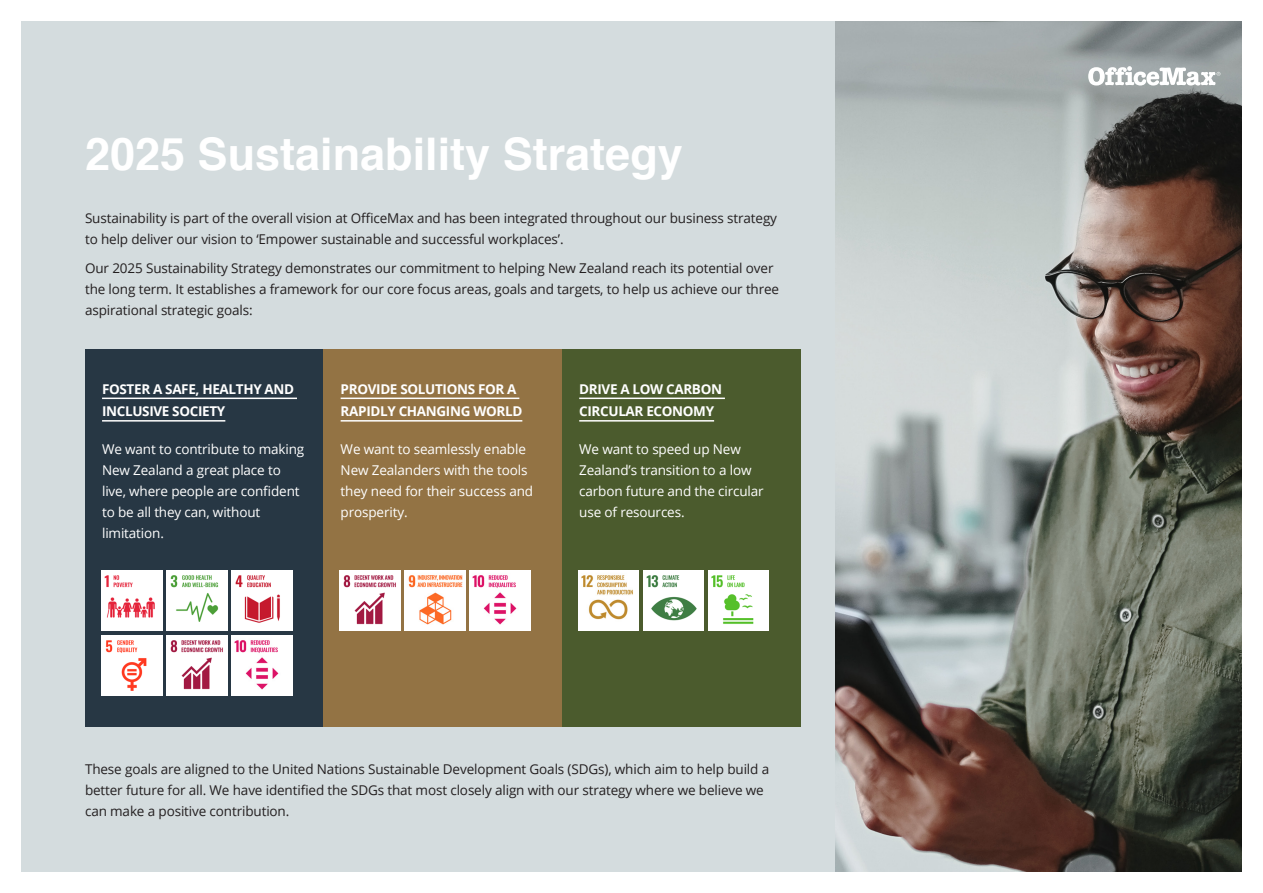
<style>
.page{position:relative;width:1263px;height:893px;background:#fff}
.page>*{position:absolute;margin:0;border:0;box-sizing:border-box;transform-origin:0 0}
.M_-_H3{font:700 45px "Helvetica";color:#fff}
.B1_-_Reg_-_Black_-_9{font:13.5px/21px "Open Sans";letter-spacing:-.01em;color:#231f20}
.B1_-_Reg_-_White_-_9{font:13.5px/21px "Open Sans";letter-spacing:-.01em;color:#fff}
.H3_-_Underline_-_9{font:700 13.5px/22.5px "Open Sans";letter-spacing:-.025em;color:#fff}
</style>
<div class="page">
<div style="left:21px;top:21px;width:815px;height:851px;background:#d4dcde"></div>
<img style="left:836px;top:21px;width:406px;height:851px">
<div style="left:85px;top:349px;width:239px;height:378px;background:#273744"></div>
<div style="left:324px;top:349px;width:238px;height:378px;background:#937344"></div>
<div style="left:562px;top:349px;width:239px;height:378px;background:#4b5b2d"></div>
<hr style="left:102px;top:398px;width:195px;height:1px;background:#fff">
<hr style="left:102px;top:420px;width:123px;height:2px;background:#fff">
<hr style="left:341px;top:398px;width:178px;height:1px;background:#fff">
<hr style="left:341px;top:420px;width:181px;height:2px;background:#fff">
<hr style="left:579px;top:398px;width:146px;height:1px;background:#fff">
<hr style="left:579px;top:420px;width:135px;height:2px;background:#fff">
<img style="left:102px;top:570px;width:60px;height:61px">
<img style="left:166px;top:570px;width:61px;height:61px">
<img style="left:231px;top:570px;width:61px;height:61px">
<img style="left:102px;top:635px;width:60px;height:61px">
<img style="left:166px;top:635px;width:61px;height:61px">
<img style="left:231px;top:635px;width:61px;height:61px">
<img style="left:340px;top:570px;width:60px;height:61px">
<img style="left:405px;top:570px;width:60px;height:61px">
<img style="left:469px;top:570px;width:61px;height:61px">
<img style="left:578px;top:570px;width:61px;height:61px">
<img style="left:643px;top:570px;width:61px;height:61px">
<img style="left:708px;top:570px;width:61px;height:61px">
<svg style="left:1088px;top:66px;width:132px;height:20px"></svg>
<p class="M_-_H3" style="left:85px;top:118px;width:599px">2025 Sustainability Strategy</p>
<p class="B1_-_Reg_-_Black_-_9" style="left:85px;top:207px;width:693px">Sustainability is part of the overall vision at OfficeMax and has been integrated throughout our business strategy to help deliver our vision to ‘Empower sustainable and successful workplaces’.</p>
<p class="B1_-_Reg_-_Black_-_9" style="left:85px;top:258px;width:696px">Our 2025 Sustainability Strategy demonstrates our commitment to helping New Zealand reach its potential over the long term. It establishes a framework for our core focus areas, goals and targets, to help us achieve our three aspirational strategic goals:</p>
<p class="H3_-_Underline_-_9" style="left:102px;top:377px;width:194px">FOSTER A SAFE, HEALTHY AND<br>INCLUSIVE SOCIETY</p>
<p class="B1_-_Reg_-_White_-_9" style="left:102px;top:439px;width:204px">We want to contribute to making<br>New Zealand a great place to live, where people are confident to be all they can, without limitation.</p>
<p class="H3_-_Underline_-_9" style="left:341px;top:377px;width:183px">PROVIDE SOLUTIONS FOR A<br>RAPIDLY CHANGING WORLD</p>
<p class="B1_-_Reg_-_White_-_9" style="left:341px;top:439px;width:194px">We want to seamlessly enable<br>New Zealanders with the tools they need for their success and prosperity.</p>
<p class="H3_-_Underline_-_9" style="left:579px;top:377px;width:144px">DRIVE A LOW CARBON<br>CIRCULAR ECONOMY</p>
<p class="B1_-_Reg_-_White_-_9" style="left:579px;top:439px;width:186px">We want to speed up New<br>Zealand’s transition to a low carbon future and the circular use of resources.</p>
<p class="B1_-_Reg_-_Black_-_9" style="left:85px;top:759px;width:686px">These goals are aligned to the United Nations Sustainable Development Goals (SDGs), which aim to help build a better future for all. We have identified the SDGs that most closely align with our strategy where we believe we can make a positive contribution.</p>
</div>
